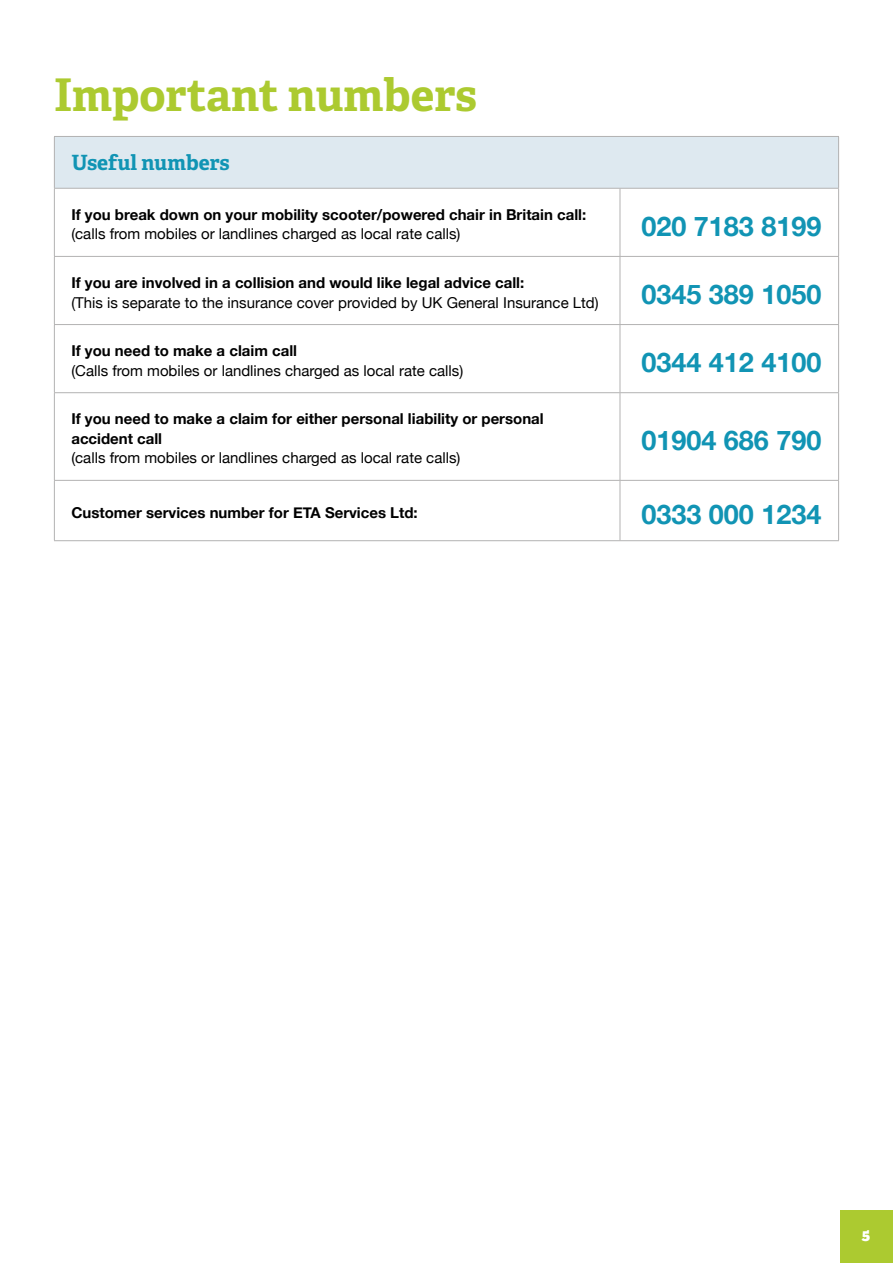
<style>
.page{position:relative;width:893px;height:1263px;background:#fff}
.page>*{position:absolute;margin:0;border:0;box-sizing:border-box;transform-origin:0 0}
.t1{font:700 45px "Adelle";color:#acca30}
.t2{font:700 27px "Helvetica Neue";color:#1194b4}
.t3{font:700 21px "Adelle";color:#1194b4}
.t4{font:700 15px/19.5px "Helvetica Neue";color:#000}
.t5{font:15px "Helvetica Neue";color:#000}
.t6{font:800 15px "Adelle";color:#fff}
</style>
<div class="page">
<div style="left:841px;top:1211px;width:52px;height:52px;background:#acca30"></div>
<div style="left:54px;top:136px;width:785px;height:52px;background:#dee9f0"></div>
<hr style="left:54px;top:136px;width:566px;height:1px;background:#b3b2b2">
<hr style="left:54px;top:137px;width:1px;height:51px;background:#b3b2b2">
<hr style="left:620px;top:136px;width:219px;height:1px;background:#b3b2b2">
<hr style="left:838px;top:137px;width:1px;height:51px;background:#b3b2b2">
<hr style="left:54px;top:188px;width:566px;height:1px;background:#b3b2b2">
<hr style="left:54px;top:189px;width:1px;height:67px;background:#b3b2b2">
<hr style="left:620px;top:188px;width:219px;height:1px;background:#b3b2b2">
<hr style="left:620px;top:189px;width:1px;height:67px;background:#b3b2b2">
<hr style="left:838px;top:189px;width:1px;height:67px;background:#b3b2b2">
<hr style="left:54px;top:256px;width:566px;height:1px;background:#b3b2b2">
<hr style="left:54px;top:257px;width:1px;height:67px;background:#b3b2b2">
<hr style="left:620px;top:256px;width:219px;height:1px;background:#b3b2b2">
<hr style="left:620px;top:257px;width:1px;height:67px;background:#b3b2b2">
<hr style="left:838px;top:257px;width:1px;height:67px;background:#b3b2b2">
<hr style="left:54px;top:324px;width:566px;height:1px;background:#b3b2b2">
<hr style="left:54px;top:325px;width:1px;height:67px;background:#b3b2b2">
<hr style="left:620px;top:324px;width:219px;height:1px;background:#b3b2b2">
<hr style="left:620px;top:325px;width:1px;height:67px;background:#b3b2b2">
<hr style="left:838px;top:325px;width:1px;height:67px;background:#b3b2b2">
<hr style="left:54px;top:393px;width:1px;height:87px;background:#b3b2b2">
<hr style="left:620px;top:393px;width:1px;height:87px;background:#b3b2b2">
<hr style="left:838px;top:393px;width:1px;height:87px;background:#b3b2b2">
<hr style="left:54px;top:481px;width:1px;height:59px;background:#b3b2b2">
<hr style="left:620px;top:481px;width:1px;height:59px;background:#b3b2b2">
<hr style="left:838px;top:481px;width:1px;height:59px;background:#b3b2b2">
<hr style="left:54px;top:392px;width:566px;height:1px;background:#b3b2b2">
<hr style="left:54px;top:480px;width:566px;height:1px;background:#b3b2b2">
<hr style="left:54px;top:540px;width:566px;height:1px;background:#b3b2b2">
<hr style="left:620px;top:392px;width:219px;height:1px;background:#b3b2b2">
<hr style="left:620px;top:480px;width:219px;height:1px;background:#b3b2b2">
<hr style="left:620px;top:540px;width:219px;height:1px;background:#b3b2b2">
<h1 class="t1" style="left:54px;top:66px;width:425px">Important numbers</h1>
<h3 class="t3" style="left:71px;top:149px;width:160px">Useful numbers</h3>
<p class="t4" style="left:71px;top:205px;width:516px">If you break down on your mobility scooter/powered chair in Britain call:</p>
<p class="t5" style="left:71px;top:223px;width:391px">(calls from mobiles or landlines charged as local rate calls)</p>
<p class="t4" style="left:71px;top:273px;width:454px">If you are involved in a collision and would like legal advice call:</p>
<p class="t5" style="left:71px;top:291px;width:529px">(This is separate to the insurance cover provided by UK General Insurance Ltd)</p>
<p class="t4" style="left:71px;top:341px;width:227px">If you need to make a claim call</p>
<p class="t5" style="left:71px;top:359px;width:393px">(Calls from mobiles or landlines charged as local rate calls)</p>
<p class="t4" style="left:71px;top:410px;width:474px">If you need to make a claim for either personal liability or personal accident call</p>
<p class="t5" style="left:71px;top:447px;width:391px">(calls from mobiles or landlines charged as local rate calls)</p>
<h2 class="t2" style="left:641px;top:205px;width:182px">020 7183 8199</h2>
<h2 class="t2" style="left:641px;top:273px;width:182px">0345 389 1050</h2>
<h2 class="t2" style="left:641px;top:341px;width:182px">0344 412 4100</h2>
<h2 class="t2" style="left:641px;top:419px;width:182px">01904 686 790</h2>
<p class="t4" style="left:71px;top:503px;width:348px">Customer services number for ETA Services Ltd:</p>
<h2 class="t2" style="left:641px;top:493px;width:182px">0333 000 1234</h2>
<p class="t6" style="left:862px;top:1225px;width:10px">5</p>
</div>
